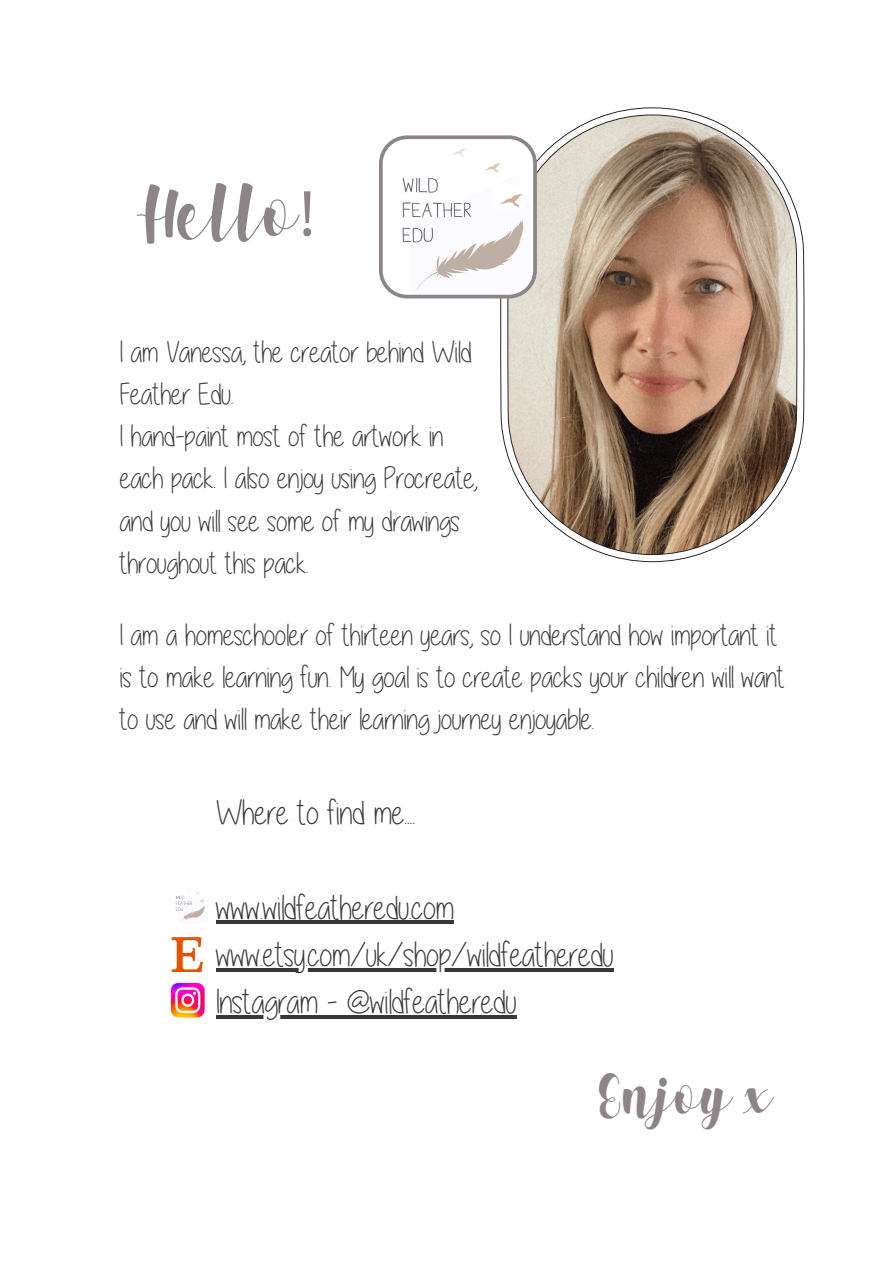
<style>
.page{position:relative;width:894px;height:1264px;background:#fff}
.page>*{position:absolute;margin:0;border:0;box-sizing:border-box;transform-origin:0 0}
.t1{font:900 61.8px "Hugwa";color:#8d8487}
.t2{font:900 48px "Hugwa";color:#8d8487}
.t3{font:34.35px "Alittlesunshine";color:#393737}
.t4{font:30.15px/42.2px "Alittlesunshine";color:#393737}
.s1{font-family:"Noto Sans";font-weight:400}
</style>
<div class="page">
<svg style="left:499px;top:107px;width:305px;height:455px"></svg>
<svg style="left:379px;top:135px;width:157px;height:163px"></svg>
<img style="left:170px;top:982px;width:35px;height:36px">
<img style="left:171px;top:937px;width:32px;height:34px">
<img style="left:175px;top:889px;width:30px;height:33px">
<hr style="left:216px;top:920px;width:238px;height:3px;background:#393737">
<hr style="left:216px;top:968px;width:397px;height:3px;background:#393737">
<hr style="left:216px;top:1015px;width:300px;height:3px;background:#393737">
<h1 class="t1" style="left:137px;top:173px;width:180px">Hello<span class="s1">!</span></h1>
<p class="t4" style="left:120px;top:331px;width:353px">I am Vanessa, the creator behind Wild<br>Feather Edu.</p>
<p class="t4" style="left:120px;top:415px;width:359px">I hand-paint most of the artwork in each pack. I also enjoy using Procreate, and you wil see some of my drawings throughout this pack.</p>
<p class="t4" style="left:120px;top:614px;width:666px">I am a homeschooler of thirteen years, so I understand how important it is to make learning fun. My goal is to create packs your children wil want to use and wil make their learning journey enjoyable.</p>
<p class="t3" style="left:216px;top:794px;width:200px">Where to find me .</p>
<p class="t3" style="left:216px;top:889px;width:239px">www.wildfeatheredu.com</p>
<h3 class="t3" style="left:216px;top:936px;width:399px">www.etsy.com/uk/shop/wildfeatheredu</h3>
<h3 class="t3" style="left:216px;top:984px;width:302px">Instagram - @wildfeatheredu</h3>
<p class="t2" style="left:599px;top:1065px;width:175px">Enjoy x</p>
</div>
